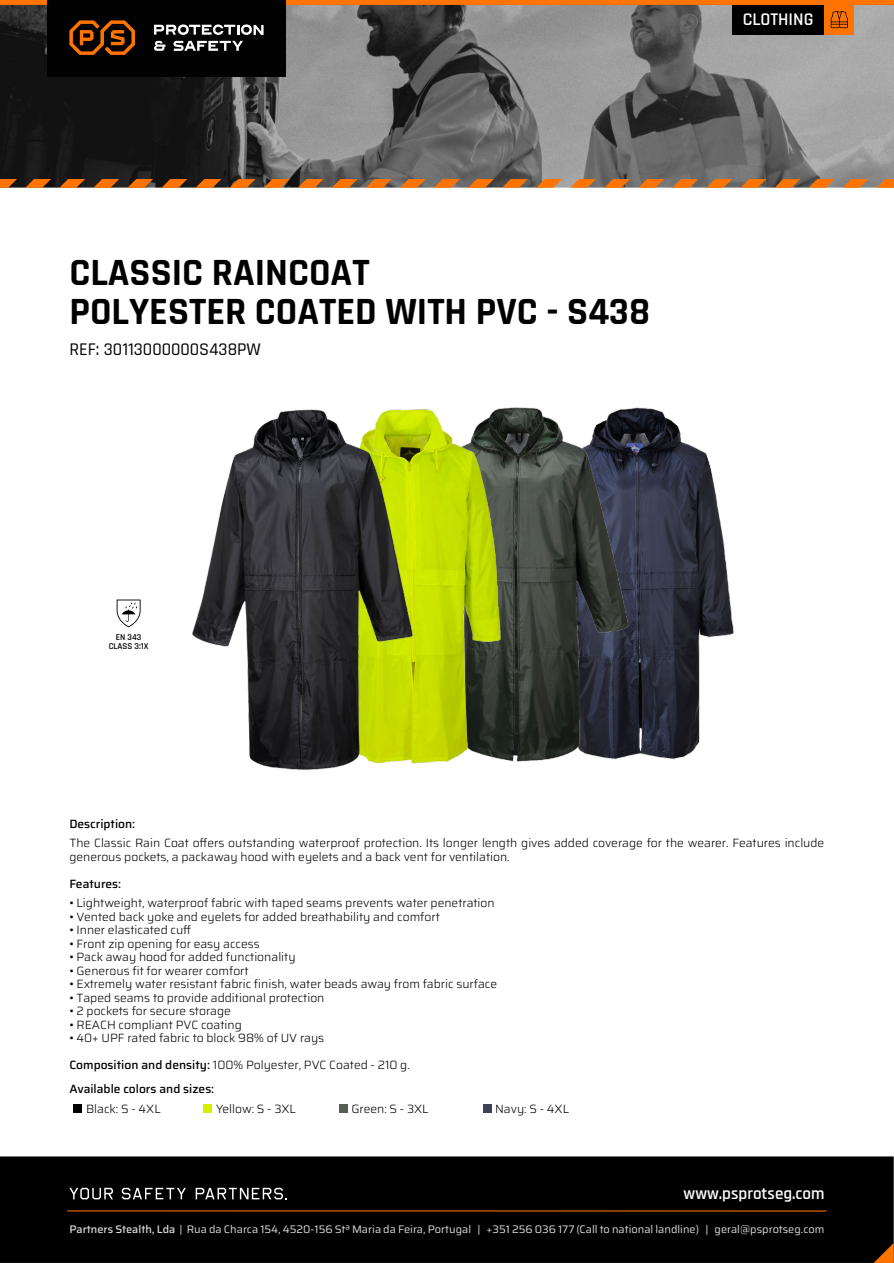
<style>
.page{position:relative;width:894px;height:1263px;background:#fff}
.page>*{position:absolute;margin:0;border:0;box-sizing:border-box;transform-origin:0 0}
.t1{font:700 39px/39px "Rajdhani";color:#000}
.t2{font:500 18px "Rajdhani";color:#000}
.t3{font:600 18px "Rajdhani";color:#fff}
.t4{font:600 16.95px "Rajdhani";color:#fff}
.t5{font:300 12px/13.5px "Saira";color:#000}
.t6{font:500 12px/24px "Saira";color:#000}
.t7{font:10.95px "Saira";color:#dadada}
.t8{font:600 9px/9px "Rajdhani";color:#000;text-align:center}
.s1{font-weight:300}
.s2{font-weight:500}
</style>
<div class="page">
<img style="left:0;top:5px;width:893px;height:183px">
<div style="left:0;top:1156px;width:893px;height:107px;background:#000"></div>
<svg style="left:69px;top:1188px;width:44px;height:11px"></svg>
<svg style="left:122px;top:1188px;width:64px;height:11px"></svg>
<svg style="left:195px;top:1188px;width:92px;height:11px"></svg>
<hr style="left:67px;top:1210px;width:759px;height:1px;background:#ff7400">
<div style="left:0;top:0;width:893px;height:5px;background:#ff7400"></div>
<div style="left:47px;top:0;width:238px;height:76px;background:#020202"></div>
<svg style="left:154px;top:41px;width:11px;height:10px"></svg>
<svg style="left:154px;top:24px;width:109px;height:11px"></svg>
<svg style="left:173px;top:41px;width:70px;height:10px"></svg>
<svg style="left:69px;top:20px;width:66px;height:35px"></svg>
<div style="left:731px;top:5px;width:93px;height:29px;background:#000"></div>
<div style="left:824px;top:5px;width:29px;height:29px;background:#ff7400"></div>
<svg style="left:830px;top:11px;width:17px;height:17px"></svg>
<svg style="left:873px;top:1243px;width:20px;height:20px"></svg>
<svg style="left:0;top:179px;width:17px;height:9px"></svg>
<svg style="left:263px;top:179px;width:26px;height:9px"></svg>
<svg style="left:536px;top:179px;width:25px;height:9px"></svg>
<svg style="left:740px;top:179px;width:26px;height:9px"></svg>
<svg style="left:127px;top:179px;width:26px;height:9px"></svg>
<svg style="left:400px;top:179px;width:25px;height:9px"></svg>
<svg style="left:672px;top:179px;width:26px;height:9px"></svg>
<svg style="left:876px;top:179px;width:17px;height:9px"></svg>
<svg style="left:59px;top:179px;width:26px;height:9px"></svg>
<svg style="left:331px;top:179px;width:26px;height:9px"></svg>
<svg style="left:604px;top:179px;width:25px;height:9px"></svg>
<svg style="left:808px;top:179px;width:26px;height:9px"></svg>
<svg style="left:195px;top:179px;width:26px;height:9px"></svg>
<svg style="left:468px;top:179px;width:25px;height:9px"></svg>
<svg style="left:25px;top:179px;width:26px;height:9px"></svg>
<svg style="left:297px;top:179px;width:26px;height:9px"></svg>
<svg style="left:570px;top:179px;width:25px;height:9px"></svg>
<svg style="left:774px;top:179px;width:26px;height:9px"></svg>
<svg style="left:161px;top:179px;width:26px;height:9px"></svg>
<svg style="left:434px;top:179px;width:25px;height:9px"></svg>
<svg style="left:706px;top:179px;width:26px;height:9px"></svg>
<svg style="left:93px;top:179px;width:26px;height:9px"></svg>
<svg style="left:366px;top:179px;width:25px;height:9px"></svg>
<svg style="left:638px;top:179px;width:26px;height:9px"></svg>
<svg style="left:842px;top:179px;width:26px;height:9px"></svg>
<svg style="left:229px;top:179px;width:26px;height:9px"></svg>
<svg style="left:502px;top:179px;width:25px;height:9px"></svg>
<div style="left:73px;top:1104px;width:9px;height:9px;background:#000"></div>
<div style="left:203px;top:1104px;width:8px;height:9px;background:#d3f000"></div>
<div style="left:339px;top:1104px;width:9px;height:9px;background:#575e56"></div>
<div style="left:483px;top:1104px;width:8px;height:9px;background:#3e4257"></div>
<img style="left:701px;top:450px;width:33px;height:188px">
<img style="left:593px;top:407px;width:108px;height:353px">
<img style="left:496px;top:407px;width:97px;height:355px">
<img style="left:116px;top:409px;width:380px;height:361px">
<h1 class="t1" style="left:69px;top:254px;width:582px">CLASSIC RAINCOAT<br>POLYESTER COATED WITH PVC - S438</h1>
<h2 class="t2" style="left:69px;top:338px;width:193px">REF: 30113000000S438PW</h2>
<h2 class="t3" style="left:742px;top:8px;width:72px">CLOTHING</h2>
<p class="t8" style="left:109px;top:633px;width:41px">EN 343<br>CLASS 3:1X</p>
<p class="t6" style="left:69px;top:811px;width:67px">Description:</p>
<p class="t5" style="left:69px;top:836px;width:756px">The Classic Rain Coat offers outstanding waterproof protection. Its longer length gives added coverage for the wearer. Features include generous pockets, a packaway hood with eyelets and a back vent for ventilation.</p>
<p class="t6" style="left:69px;top:871px;width:53px">Features:</p>
<p class="t5" style="left:69px;top:896px;width:426px">• Lightweight, waterproof fabric with taped seams prevents water penetration</p>
<p class="t5" style="left:69px;top:910px;width:372px">• Vented back yoke and eyelets for added breathability and comfort</p>
<p class="t5" style="left:69px;top:923px;width:123px">• Inner elasticated cuff</p>
<p class="t5" style="left:69px;top:937px;width:192px">• Front zip opening for easy access</p>
<p class="t5" style="left:69px;top:950px;width:228px">• Pack away hood for added functionality</p>
<p class="t5" style="left:69px;top:964px;width:181px">• Generous fit for wearer comfort</p>
<p class="t5" style="left:69px;top:977px;width:429px">• Extremely water resistant fabric finish, water beads away from fabric surface</p>
<p class="t5" style="left:69px;top:991px;width:256px">• Taped seams to provide additional protection</p>
<p class="t5" style="left:69px;top:1004px;width:163px">• 2 pockets for secure storage</p>
<p class="t5" style="left:69px;top:1018px;width:174px">• REACH compliant PVC coating</p>
<p class="t5" style="left:69px;top:1031px;width:256px">• 40+ UPF rated fabric to block 98% of UV rays</p>
<p class="t6" style="left:69px;top:1053px;width:342px">Composition and density: <span class="s1">100% Polyester, PVC Coated - 210 g.<br></span>Available colors and sizes:</p>
<p class="t5" style="left:86px;top:1102px;width:76px">Black: S - 4XL</p>
<p class="t5" style="left:216px;top:1102px;width:81px">Yellow: S - 3XL</p>
<p class="t5" style="left:351px;top:1102px;width:79px">Green: S - 3XL</p>
<p class="t5" style="left:495px;top:1102px;width:75px">Navy: S - 4XL</p>
<h3 class="t4" style="left:683px;top:1183px;width:142px">www.psprotseg.com</h3>
<p class="t7" style="left:69px;top:1221px;width:756px"><span class="s2">Partners Stealth, Lda</span> | Rua da Charca 154, 4520-156 Stª Maria da Feira, Portugal | +351 256 036 177 (Call to national landline) | geral@psprotseg.com</p>
</div>
